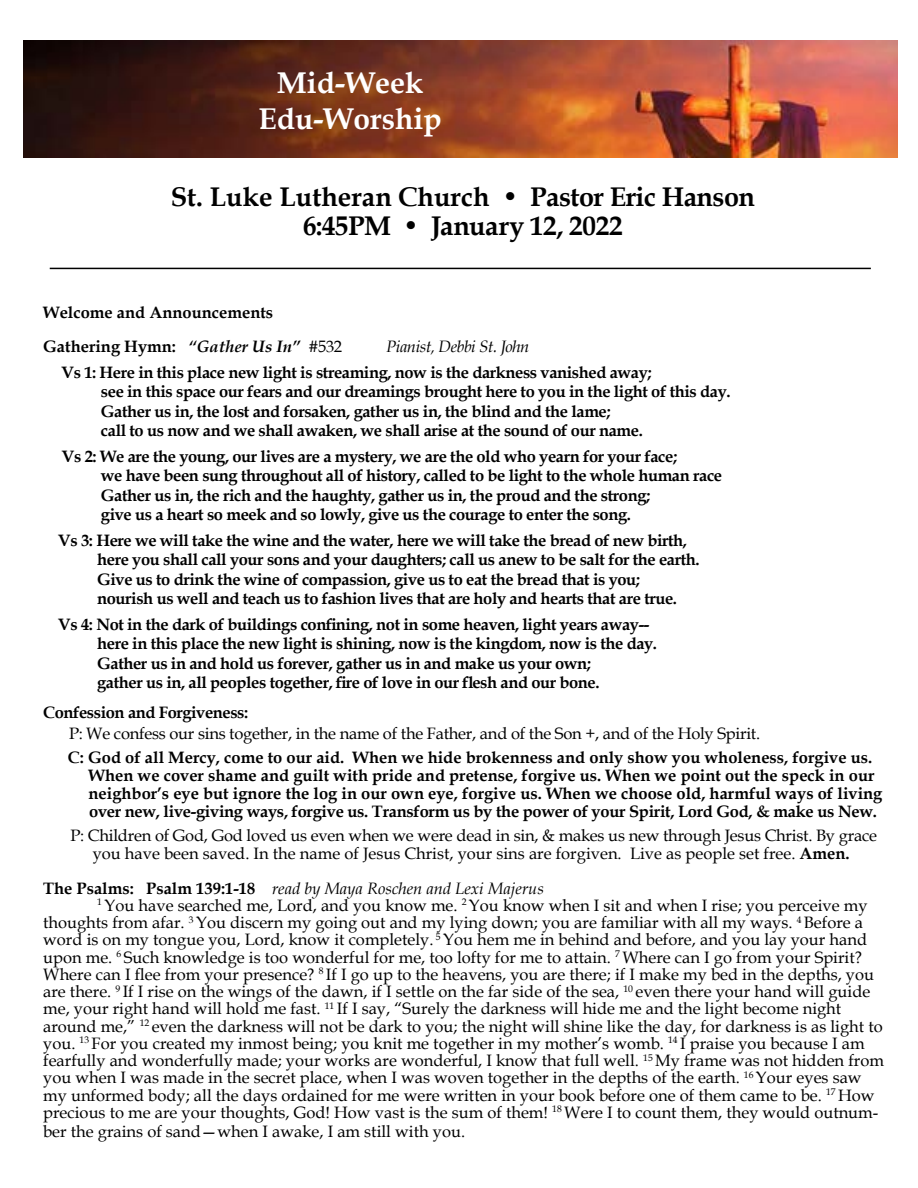
<style>
.page{position:relative;width:918px;height:1188px;background:#fff}
.page>*{position:absolute;margin:0;border:0;box-sizing:border-box;transform-origin:0 0}
.t1{font:700 30px/36px "Book Antiqua";color:#fff;text-align:center}
.t2{font:700 27px/28.5px "Book Antiqua";letter-spacing:-.01em;color:#000;text-align:center}
.t3{font:16.5px/18px "Book Antiqua";color:#000;text-align:center}
.t4{font:700 16.5px/19.5px "Book Antiqua";letter-spacing:-.025em;color:#000}
.t5{font:700 16.5px/18px "Book Antiqua";color:#000}
.t6{font:italic 16.5px "Book Antiqua";color:#000}
.t7{font:italic 16.5px "Book Antiqua";letter-spacing:-.025em;color:#000}
.s1{font-weight:400}
.s2{font-style:italic}
.s3{font-weight:700}
.s4{font-weight:700;font-style:normal}
</style>
<div class="page">
<hr style="left:50px;top:268px;width:821px;height:1px;background:#000">
<img style="left:23px;top:40px;width:875px;height:118px">
<h1 class="t1" style="left:258px;top:64px;width:185px">Mid-Week<br>Edu-Worship</h1>
<h2 class="t2" style="left:171px;top:183px;width:586px">St. Luke Lutheran Church <span class="s1">•</span> Pastor Eric Hanson<br>6:45PM <span class="s1">•</span> January 12, 2022</h2>
<p class="t5" style="left:43px;top:295px;width:300px;line-height:34.5px">Welcome and Announcements<br>Gathering Hymn: <span class="s2">“Gather Us In”</span> <span class="s1">#532</span></p>
<p class="t7" style="left:386px;top:335px;width:145px">Pianist, Debbi St. John</p>
<p class="t4" style="left:101px;top:362px;width:631px;text-indent:-40px">Vs 1: Here in this place new light is streaming, now is the darkness vanished away;<br>see in this space our fears and our dreamings brought here to you in the light of this day.<br>Gather us in, the lost and forsaken, gather us in, the blind and the lame;<br>call to us now and we shall awaken, we shall arise at the sound of our name.</p>
<p class="t4" style="left:101px;top:446px;width:623px;text-indent:-39px">Vs 2: We are the young, our lives are a mystery, we are the old who yearn for your face;<br>we have been sung throughout all of history, called to be light to the whole human race Gather us in, the rich and the haughty, gather us in, the proud and the strong;<br>give us a heart so meek and so lowly, give us the courage to enter the song.</p>
<p class="t4" style="left:97px;top:530px;width:604px;text-indent:-39px">Vs 3: Here we will take the wine and the water, here we will take the bread of new birth, here you shall call your sons and your daughters; call us anew to be salt for the earth.<br>Give us to drink the wine of compassion, give us to eat the bread that is you; nourish us well and teach us to fashion lives that are holy and hearts that are true.</p>
<p class="t4" style="left:97px;top:614px;width:561px;text-indent:-39px">Vs 4: Not in the dark of buildings confining, not in some heaven, light years away-- here in this place the new light is shining, now is the kingdom, now is the day.<br>Gather us in and hold us forever, gather us in and make us your own;<br>gather us in, all peoples together, fire of love in our flesh and our bone.</p>
<p class="t4" style="left:43px;top:703px;width:207px">Confession and Forgiveness:</p>
<p class="t3" style="left:69px;top:724px;width:692px">P: We confess our sins together, in the name of the Father, and of the Son +, and of the Holy Spirit.</p>
<p class="t5" style="left:89px;top:749px;width:795px;text-indent:-21px">C: God of all Mercy, come to our aid. When we hide brokenness and only show you wholeness, forgive us.<br>When we cover shame and guilt with pride and pretense, forgive us. When we point out the speck in our neighbor’s eye but ignore the log in our own eye, forgive us. When we choose old, harmful ways of living over new, live-giving ways, forgive us. Transform us by the power of your Spirit, Lord God, &amp; make us New.</p>
<p class="t3" style="left:70px;top:826px;width:808px">P: Children of God, God loved us even when we were dead in sin, &amp; makes us new through Jesus Christ. By grace you have been saved. In the name of Jesus Christ, your sins are forgiven. Live as people set free. <span class="s3">Amen.</span></p>
<p class="t6" style="left:43px;top:877px;width:502px"><span class="s4">The Psalms: Psalm 139:1-18</span> read by Maya Roschen and Lexi Majerus</p>
<p class="t3" style="left:97px;top:896px;width:772px"><sup>1</sup> You have searched me, Lord, and you know me. <sup>2</sup> You know when I sit and when I rise; you perceive my</p>
<p class="t3" style="left:43px;top:913px;width:821px">thoughts from afar. <sup>3</sup> You discern my going out and my lying down; you are familiar with all my ways. <sup>4</sup> Before a</p>
<p class="t3" style="left:43px;top:930px;width:825px">word is on my tongue you, Lord, know it completely. <sup>5</sup> You hem me in behind and before, and you lay your hand</p>
<p class="t3" style="left:43px;top:948px;width:820px">upon me. <sup>6</sup> Such knowledge is too wonderful for me, too lofty for me to attain. <sup>7</sup> Where can I go from your Spirit?</p>
<p class="t3" style="left:43px;top:965px;width:832px">Where can I flee from your presence? <sup>8</sup> If I go up to the heavens, you are there; if I make my bed in the depths, you</p>
<p class="t3" style="left:43px;top:982px;width:829px">are there. <sup>9</sup> If I rise on the wings of the dawn, if I settle on the far side of the sea, <sup>10</sup> even there your hand will guide</p>
<p class="t3" style="left:43px;top:999px;width:800px">me, your right hand will hold me fast. <sup>11</sup> If I say, “Surely the darkness will hide me and the light become night</p>
<p class="t3" style="left:43px;top:1017px;width:841px">around me,” <sup>12</sup> even the darkness will not be dark to you; the night will shine like the day, for darkness is as light to</p>
<p class="t3" style="left:43px;top:1034px;width:823px">you. <sup>13</sup> For you created my inmost being; you knit me together in my mother’s womb. <sup>14</sup> I praise you because I am</p>
<p class="t3" style="left:43px;top:1051px;width:842px">fearfully and wonderfully made; your works are wonderful, I know that full well. <sup>15</sup> My frame was not hidden from</p>
<p class="t3" style="left:43px;top:1068px;width:820px">you when I was made in the secret place, when I was woven together in the depths of the earth. <sup>16</sup> Your eyes saw</p>
<p class="t3" style="left:43px;top:1086px;width:833px">my unformed body; all the days ordained for me were written in your book before one of them came to be. <sup>17</sup> How</p>
<p class="t3" style="left:43px;top:1103px;width:837px">precious to me are your thoughts, God! How vast is the sum of them! <sup>18</sup> Were I to count them, they would outnum-</p>
<p class="t3" style="left:43px;top:1122px;width:423px">ber the grains of sand—when I awake, I am still with you.</p>
</div>
